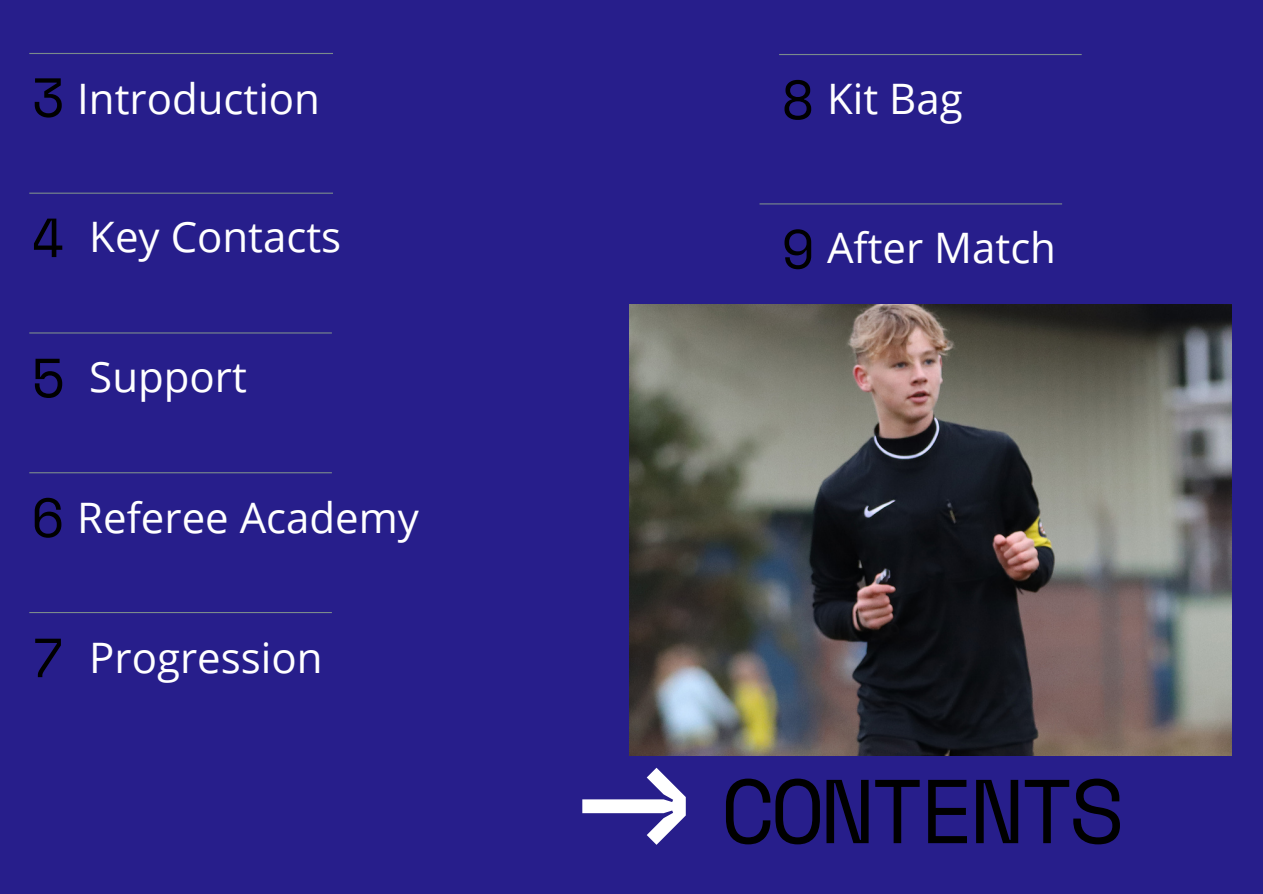
<style>
.page{position:relative;width:1263px;height:894px;background:#fff}
.page>*{position:absolute;margin:0;border:0;box-sizing:border-box;transform-origin:0 0}
.t1{font:191.55px "Space Mono";color:#fff}
.t2{font:90.3px "Space Mono";letter-spacing:-.06em;color:#000}
.t3{font:54.9px "Space Mono";color:#000}
.t4{font:42px "Open Sans";color:#fff}
</style>
<div class="page">
<div style="left:0;top:0;width:1263px;height:893px;background:#271e8b"></div>
<hr style="left:29px;top:192px;width:304px;height:2px;background:#7b8b8b">
<hr style="left:29px;top:53px;width:304px;height:1px;background:#7b8b8b">
<hr style="left:29px;top:332px;width:303px;height:1px;background:#7b8b8b">
<hr style="left:29px;top:472px;width:303px;height:1px;background:#7b8b8b">
<hr style="left:29px;top:611px;width:303px;height:2px;background:#7b8b8b">
<hr style="left:779px;top:54px;width:303px;height:1px;background:#7b8b8b">
<hr style="left:759px;top:203px;width:303px;height:1px;background:#7b8b8b">
<img style="left:629px;top:304px;width:602px;height:451px">
<p class="t3" style="left:31px;top:55px;width:35px">3</p>
<p class="t4" style="left:77px;top:69px;width:244px">Introduction</p>
<p class="t3" style="left:31px;top:195px;width:35px">4</p>
<p class="t4" style="left:89px;top:207px;width:253px">Key Contacts</p>
<p class="t3" style="left:31px;top:335px;width:35px">5</p>
<p class="t4" style="left:89px;top:347px;width:159px">Support</p>
<p class="t3" style="left:31px;top:475px;width:35px">6</p>
<p class="t4" style="left:77px;top:488px;width:343px">Referee Academy</p>
<p class="t3" style="left:31px;top:615px;width:35px">7</p>
<p class="t4" style="left:89px;top:628px;width:235px">Progression</p>
<p class="t3" style="left:781px;top:58px;width:35px">8</p>
<p class="t4" style="left:827px;top:69px;width:137px">Kit Bag</p>
<p class="t3" style="left:781px;top:207px;width:35px">9</p>
<p class="t4" style="left:827px;top:218px;width:231px">After Match</p>
<p class="t1" style="left:575px;top:658px;width:119px">→</p>
<p class="t2" style="left:720px;top:741px;width:406px">CONTENTS</p>
</div>
